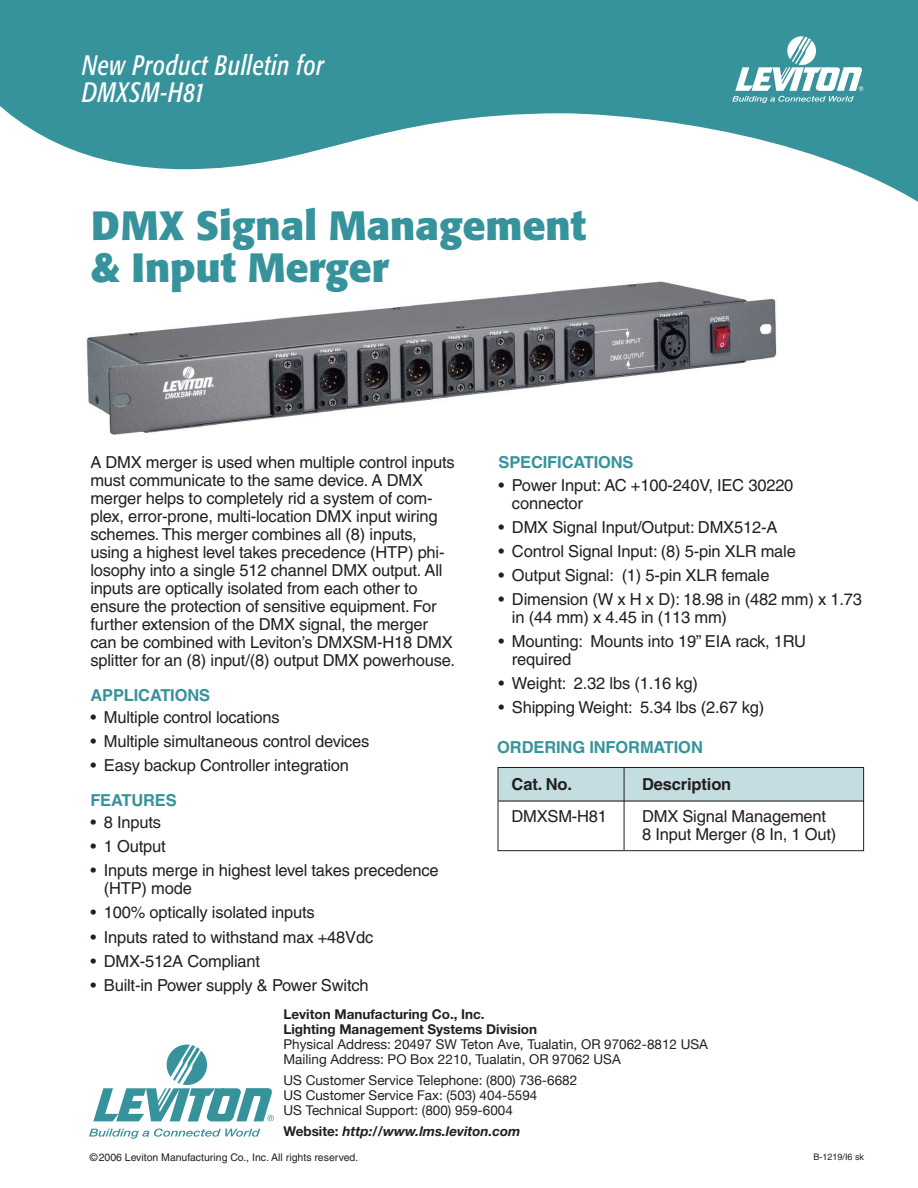
<style>
.page{position:relative;width:918px;height:1188px;background:#fff}
.page>*{position:absolute;margin:0;border:0;box-sizing:border-box;transform-origin:0 0}
.t1{font:700 40.5px/42px "Formata";color:#37939b}
.t2{font:italic condensed 27.9px/27px "Formata";letter-spacing:.03em;color:#fff;scale:.9 1}
.t3{font:16.5px/18px "Helvetica";letter-spacing:-.01em;color:#231f20}
.t4{font:700 16.5px "Helvetica";letter-spacing:-.01em;color:#37939b}
.t5{font:700 16.5px "Helvetica";letter-spacing:-.01em;color:#231f20}
.t6{font:13.5px/15px "Helvetica Neue";color:#231f20}
.t7{font:700 13.5px/15px "Helvetica Neue";color:#231f20}
.t8{font:italic 700 13.5px "Helvetica Neue";color:#231f20}
.t9{font:10.5px "Helvetica";color:#231f20}
.t10{font:9px "Helvetica";color:#231f20}
.s1{font-style:normal}
</style>
<div class="page">
<img style="left:86px;top:281px;width:691px;height:154px">
<svg style="left:0;top:0;width:918px;height:202px;fill:#37939b"></svg>
<svg style="left:732px;top:36px;width:131px;height:67px"></svg>
<div style="left:498px;top:768px;width:366px;height:33px;background:#c4dde1"></div>
<hr style="left:499px;top:801px;width:365px;height:1px;background:#231f20">
<hr style="left:624px;top:767px;width:1px;height:83px;background:#231f20">
<div style="left:498px;top:767px;width:366px;height:84px;border:1px solid #231f20"></div>
<svg style="left:89px;top:1129px;width:171px;height:9px"></svg>
<svg style="left:93px;top:1045px;width:181px;height:76px"></svg>
<h2 class="t2" style="left:82px;top:54px;width:271px">New Product Bulletin for<br>DMXSM-H81</h2>
<h1 class="t1" style="left:91px;top:208px;width:496px">DMX Signal Management &amp; Input Merger</h1>
<p class="t3" style="left:90px;top:455px;width:366px">A DMX merger is used when multiple control inputs must communicate to the same device. A DMX merger helps to completely rid a system of com&shy;plex, error-prone, multi-location DMX input wiring schemes. This merger combines all (8) inputs, using a highest level takes precedence (HTP) phi&shy;losophy into a single 512 channel DMX output. All inputs are optically isolated from each other to ensure the protection of sensitive equipment. For further extension of the DMX signal, the merger can be combined with Leviton’s DMXSM-H18 DMX splitter for an (8) input/(8) output DMX powerhouse.</p>
<p class="t4" style="left:90px;top:689px;width:121px">APPLICATIONS</p>
<p class="t3" style="left:90px;top:710px;width:191px">• Multiple control locations</p>
<p class="t3" style="left:90px;top:734px;width:281px">• Multiple simultaneous control devices</p>
<p class="t3" style="left:90px;top:758px;width:260px">• Easy backup Controller integration</p>
<p class="t4" style="left:90px;top:794px;width:88px">FEATURES</p>
<p class="t3" style="left:90px;top:815px;width:72px">• 8 Inputs</p>
<p class="t3" style="left:90px;top:839px;width:77px">• 1 Output</p>
<p class="t3" style="left:104px;top:863px;width:336px;text-indent:-14px">• Inputs merge in highest level takes precedence (HTP) mode</p>
<p class="t3" style="left:90px;top:905px;width:226px">• 100% optically isolated inputs</p>
<p class="t3" style="left:90px;top:929px;width:284px">• Inputs rated to withstand max +48Vdc</p>
<p class="t3" style="left:90px;top:953px;width:171px">• DMX-512A Compliant</p>
<p class="t3" style="left:90px;top:977px;width:280px">• Built-in Power supply &amp; Power Switch</p>
<p class="t4" style="left:498px;top:456px;width:137px">SPECIFICATIONS</p>
<p class="t3" style="left:512px;top:477px;width:283px;text-indent:-14px">• Power Input: AC +100-240V, IEC 30220 connector</p>
<p class="t3" style="left:498px;top:519px;width:280px">• DMX Signal Input/Output: DMX512-A</p>
<p class="t3" style="left:498px;top:544px;width:299px">• Control Signal Input: (8) 5-pin XLR male</p>
<p class="t3" style="left:498px;top:568px;width:273px">• Output Signal: (1) 5-pin XLR female</p>
<p class="t3" style="left:512px;top:592px;width:352px;text-indent:-14px">• Dimension (W x H x D): 18.98 in (482 mm) x 1.73 in (44 mm) x 4.45 in (113 mm)</p>
<p class="t3" style="left:512px;top:634px;width:295px;text-indent:-14px">• Mounting: Mounts into 19” EIA rack, 1RU required</p>
<p class="t3" style="left:498px;top:676px;width:201px">• Weight: 2.32 lbs (1.16 kg)</p>
<p class="t3" style="left:498px;top:700px;width:267px">• Shipping Weight: 5.34 lbs (2.67 kg)</p>
<p class="t4" style="left:497px;top:741px;width:207px">ORDERING INFORMATION</p>
<p class="t5" style="left:512px;top:778px;width:62px">Cat. No.</p>
<p class="t5" style="left:642px;top:778px;width:91px">Description</p>
<p class="t3" style="left:511px;top:808px;width:97px">DMXSM-H81</p>
<p class="t3" style="left:642px;top:808px;width:196px">DMX Signal Management<br>8 Input Merger (8 In, 1 Out)</p>
<p class="t7" style="left:284px;top:1008px;width:255px">Leviton Manufacturing Co., Inc.<br>Lighting Management Systems Division</p>
<p class="t6" style="left:284px;top:1036px;width:426px">Physical Address: 20497 SW Teton Ave, Tualatin, OR 97062-8812 USA<br>Mailing Address: PO Box 2210, Tualatin, OR 97062 USA</p>
<p class="t6" style="left:284px;top:1072px;width:295px">US Customer Service Telephone: (800) 736-6682<br>US Customer Service Fax: (503) 404-5594<br>US Technical Support: (800) 959-6004</p>
<p class="t8" style="left:284px;top:1126px;width:238px"><span class="s1">Website:</span> http://www.lms.leviton.com</p>
<p class="t9" style="left:90px;top:1154px;width:270px">©2006 Leviton Manufacturing Co., Inc. All rights reserved.</p>
<p class="t10" style="left:814px;top:1154px;width:52px">B-1219/I6 sk</p>
</div>
